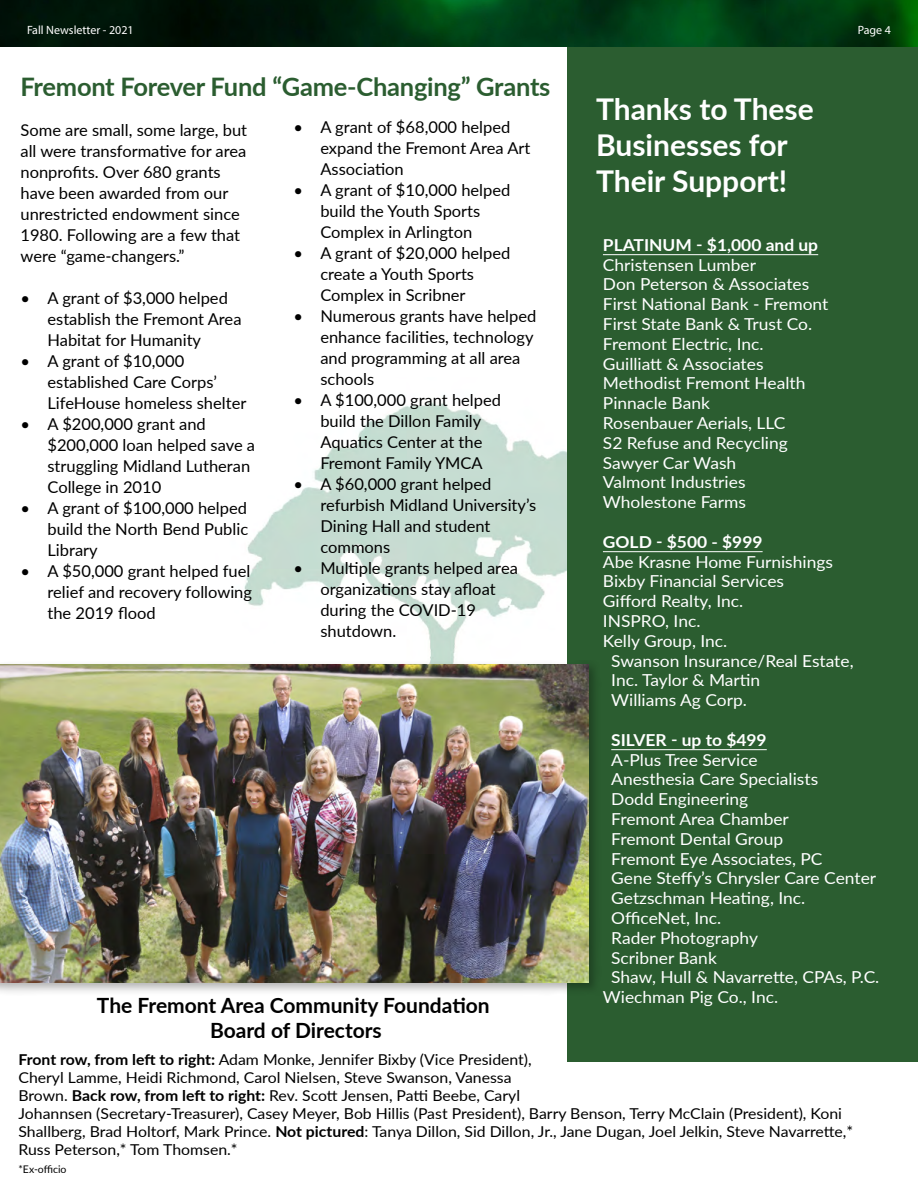
<style>
.page{position:relative;width:918px;height:1188px;background:#fff}
.page>*{position:absolute;margin:0;border:0;box-sizing:border-box;transform-origin:0 0}
.t1{font:700 30px/36px "Lato";color:#fff}
.t2{font:700 25.5px "Lato";letter-spacing:-.01em;color:#2b5d30}
.t3{font:700 21px/25.2px "Lato";color:#000;text-align:center}
.t4{font:16.5px/19.8px "Lato";color:#fff;scale:1.05 1}
.t5{font:700 16.5px "Lato";color:#fff;scale:1.05 1}
.t6{font:16.35px/21px "Lato";color:#000}
.t7{font:15px/18px "Lato";color:#000;scale:1.05 1}
.t8{font:12px "Myriad Pro";color:#fff}
.t9{font:10.5px "Lato";color:#000}
.s1{font-weight:700}
</style>
<div class="page">
<img style="left:244px;top:377px;width:324px;height:283px">
<div style="left:568px;top:34px;width:350px;height:1028px;background:#2b5d30"></div>
<img style="left:0;top:0;width:918px;height:46px">
<hr style="left:603px;top:254px;width:215px;height:1px;background:#fff">
<hr style="left:603px;top:551px;width:160px;height:1px;background:#fff">
<hr style="left:611px;top:749px;width:156px;height:1px;background:#fff">
<div style="left:0;top:660px;width:601px;height:336px;background:#000;opacity:.3"></div>
<img style="left:0;top:664px;width:588px;height:318px">
<p class="t8" style="left:27px;top:23px;width:108px">Fall Newsletter - 2021</p>
<p class="t8" style="left:858px;top:23px;width:35px">Page 4</p>
<h2 class="t2" style="left:21px;top:68px;width:531px">Fremont Forever Fund “Game-Changing” Grants</h2>
<p class="t6" style="left:21px;top:119px;width:228px">Some are small, some large, but all were transformative for area nonprofits. Over 680 grants have been awarded from our unrestricted endowment since<br>1980. Following are a few that were “game-changers.”</p>
<p class="t6" style="left:48px;top:287px;width:196px;text-indent:-27px">• A grant of $3,000 helped establish the Fremont Area<br>Habitat for Humanity</p>
<p class="t6" style="left:48px;top:350px;width:200px;text-indent:-27px">• A grant of $10,000 established Care Corps’<br>LifeHouse homeless shelter</p>
<p class="t6" style="left:48px;top:413px;width:209px;text-indent:-27px">• A $200,000 grant and $200,000 loan helped save a struggling Midland Lutheran<br>College in 2010</p>
<p class="t6" style="left:48px;top:497px;width:202px;text-align:justify;text-indent:-27px">• A grant of $100,000 helped build the North Bend Public Library</p>
<p class="t6" style="left:48px;top:560px;width:206px;text-align:justify;text-indent:-27px">• A $50,000 grant helped fuel relief and recovery following the 2019 flood</p>
<p class="t6" style="left:320px;top:116px;width:212px;text-indent:-27px">• A grant of $68,000 helped expand the Fremont Area Art<br>Association</p>
<p class="t6" style="left:320px;top:179px;width:191px;text-indent:-27px">• A grant of $10,000 helped build the Youth Sports<br>Complex in Arlington</p>
<p class="t6" style="left:320px;top:242px;width:191px;text-indent:-27px">• A grant of $20,000 helped create a Youth Sports<br>Complex in Scribner</p>
<p class="t6" style="left:320px;top:305px;width:217px;text-indent:-27px">• Numerous grants have helped enhance facilities, technology and programming at all area schools</p>
<p class="t6" style="left:293px;top:389px;width:209px;text-align:center">• A $100,000 grant helped build the Dillon Family<br>Aquatics Center at the<br>Fremont Family YMCA</p>
<p class="t6" style="left:320px;top:473px;width:217px;text-indent:-27px">• A $60,000 grant helped refurbish Midland University’s<br>Dining Hall and student commons</p>
<p class="t6" style="left:320px;top:557px;width:199px;text-indent:-27px">• Multiple grants helped area organizations stay afloat during the COVID-19 shutdown.</p>
<p class="t3" style="left:97px;top:992px;width:394px">The Fremont Area Community Foundation<br>Board of Directors</p>
<h1 class="t1" style="left:596px;top:90px;width:219px">Thanks to These<br>Businesses for<br>Their Support!</h1>
<p class="t5" style="left:603px;top:233px;width:206px">PLATINUM - $1,000 and up</p>
<p class="t4" style="left:603px;top:254px;width:216px">Christensen Lumber<br>Don Peterson &amp; Associates<br>First National Bank - Fremont<br>First State Bank &amp; Trust Co.<br>Fremont Electric, Inc.<br>Guilliatt &amp; Associates<br>Methodist Fremont Health<br>Pinnacle Bank<br>Rosenbauer Aerials, LLC<br>S2 Refuse and Recycling<br>Sawyer Car Wash<br>Valmont Industries<br>Wholestone Farms</p>
<p class="t5" style="left:603px;top:530px;width:154px">GOLD - $500 - $999</p>
<p class="t4" style="left:603px;top:551px;width:221px">Abe Krasne Home Furnishings</p>
<p class="t4" style="left:603px;top:571px;width:174px">Bixby Financial Services</p>
<p class="t4" style="left:603px;top:591px;width:135px">Gifford Realty, Inc.</p>
<p class="t4" style="left:603px;top:610px;width:94px">INSPRO, Inc.</p>
<p class="t4" style="left:603px;top:630px;width:120px">Kelly Group, Inc.</p>
<p class="t4" style="left:611px;top:650px;width:232px">Swanson Insurance/Real Estate,</p>
<p class="t4" style="left:611px;top:670px;width:143px">Inc. Taylor &amp; Martin</p>
<p class="t4" style="left:611px;top:690px;width:131px">Williams Ag Corp.</p>
<p class="t5" style="left:611px;top:728px;width:150px">SILVER - up to $499</p>
<p class="t4" style="left:611px;top:749px;width:141px">A-Plus Tree Service</p>
<p class="t4" style="left:611px;top:769px;width:199px">Anesthesia Care Specialists</p>
<p class="t4" style="left:611px;top:789px;width:132px">Dodd Engineering</p>
<p class="t4" style="left:611px;top:808px;width:171px">Fremont Area Chamber</p>
<p class="t4" style="left:611px;top:828px;width:165px">Fremont Dental Group</p>
<p class="t4" style="left:611px;top:848px;width:203px">Fremont Eye Associates, PC</p>
<p class="t4" style="left:611px;top:868px;width:254px">Gene Steffy’s Chrysler Care Center</p>
<p class="t4" style="left:611px;top:888px;width:186px">Getzschman Heating, Inc.</p>
<p class="t4" style="left:611px;top:907px;width:106px">OfficeNet, Inc.</p>
<p class="t4" style="left:611px;top:927px;width:141px">Rader Photography</p>
<p class="t4" style="left:611px;top:947px;width:102px">Scribner Bank</p>
<p class="t4" style="left:611px;top:967px;width:257px">Shaw, Hull &amp; Navarrette, CPAs, P.C.</p>
<p class="t4" style="left:603px;top:987px;width:168px">Wiechman Pig Co., Inc.</p>
<p class="t7" style="left:18px;top:1050px;width:797px"><span class="s1">Front row, from left to right:</span> Adam Monke, Jennifer Bixby (Vice President),<br>Cheryl Lamme, Heidi Richmond, Carol Nielsen, Steve Swanson, Vanessa<br>Brown. <span class="s1">Back row, from left to right:</span> Rev. Scott Jensen, Patti Beebe, Caryl<br>Johannsen (Secretary-Treasurer), Casey Meyer, Bob Hillis (Past President), Barry Benson, Terry McClain (President), Koni Shallberg, Brad Holtorf, Mark Prince. <span class="s1">Not pictured</span>: Tanya Dillon, Sid Dillon, Jr., Jane Dugan, Joel Jelkin, Steve Navarrette,* Russ Peterson,* Tom Thomsen.*</p>
<p class="t9" style="left:18px;top:1162px;width:50px">*Ex-officio</p>
</div>
